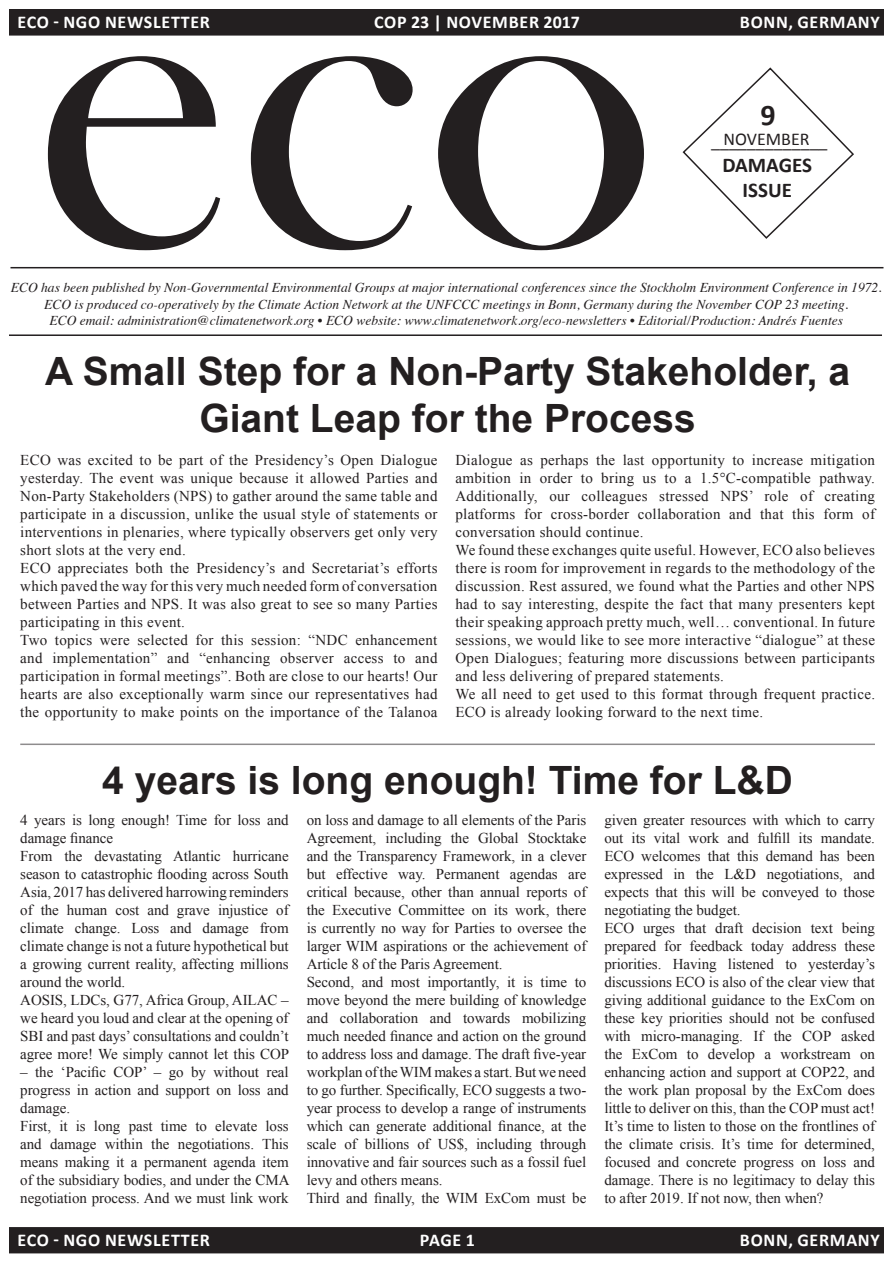
<style>
.page{position:relative;width:893px;height:1263px;background:#fff}
.page>*{position:absolute;margin:0;border:0;box-sizing:border-box;transform-origin:0 0}
.t1{font:450px "Bask Old Face";color:#231f20}
.t2{font:700 39px/46.8px "Arial";color:#231f20;text-align:center}
.t3{font:700 30px "Calibri";color:#231f20}
.t4{font:700 21px/25.2px "Calibri";color:#231f20;text-align:center}
.t5{font:700 18px "Calibri";letter-spacing:.04em;color:#fff}
.t6{font:18px "Calibri";color:#231f20}
.t7{font:15px/18px "Times New Roman";letter-spacing:-.005em;color:#231f20;text-align:justify}
.t8{font:15px/18px "Times New Roman";letter-spacing:.02em;color:#231f20}
.t9{font:italic 13.5px/16.2px "Times";color:#231f20;text-align:center}
</style>
<div class="page">
<div style="left:10px;top:1228px;width:873px;height:25px;background:#231f20"></div>
<div style="left:9px;top:1227px;width:875px;height:26px;border:2px solid #231f20"></div>
<hr style="left:10px;top:267px;width:873px;height:1px;background:#231f20">
<hr style="left:9px;top:334px;width:873px;height:2px;background:#231f20">
<svg style="left:682px;top:67px;width:172px;height:172px"></svg>
<div style="left:10px;top:10px;width:873px;height:25px;background:#231f20"></div>
<div style="left:9px;top:9px;width:875px;height:26px;border:2px solid #231f20"></div>
<hr style="left:20px;top:743px;width:855px;height:2px;background:#231f20">
<p class="t5" style="left:407px;top:10px;width:220px">20/CMP10, DECEMBER 2014</p>
<p class="t5" style="left:786px;top:10px;width:95px">LIMA, PERÚ</p>
<p class="t5" style="left:17px;top:10px;width:194px">ECO - NGO NEWSLETTER</p>
<p class="t5" style="left:374px;top:10px;width:207px">COP 23 | NOVEMBER 2017</p>
<p class="t5" style="left:740px;top:10px;width:141px">BONN, GERMANY</p>
<p class="t1" style="left:34px;top:-150px;width:625px">eco</p>
<p class="t3" style="left:760px;top:96px;width:17px">9</p>
<p class="t6" style="left:723px;top:127px;width:88px">NOVEMBER</p>
<p class="t6" style="left:711px;top:129px;width:118px">_____________</p>
<p class="t4" style="left:722px;top:152px;width:91px">DAMAGES<br>ISSUE</p>
<p class="t9" style="left:11px;top:279px;width:872px">ECO has been published by Non-Governmental Environmental Groups at major international conferences since the Stockholm Environment Conference in 1972.<br>ECO is produced co-operatively by the Climate Action Network at the UNFCCC meetings in Bonn, Germany during the November COP 23 meeting.</p>
<p class="t9" style="left:49px;top:311px;width:795px">ECO email: administration@climatenetwork.org • ECO website: www.climatenetwork.org/eco-newsletters • Editorial/Production: Andrés Fuentes</p>
<p class="t2" style="left:45px;top:349px;width:806px">A Small Step for a Non-Party Stakeholder, a<br>Giant Leap for the Process</p>
<p class="t7" style="left:455px;top:451px;width:421px">Dialogue as perhaps the last opportunity to increase mitigation ambition in order to bring us to a 1.5°C-compatible pathway.<br>Additionally, our colleagues stressed NPS’ role of creating platforms for cross-border collaboration and that this form of conversation should continue.</p>
<p class="t7" style="left:455px;top:541px;width:421px">We found these exchanges quite useful. However, ECO also believes there is room for improvement in regards to the methodology of the discussion. Rest assured, we found what the Parties and other NPS had to say interesting, despite the fact that many presenters kept their speaking approach pretty much, well… conventional. In future sessions, we would like to see more interactive “dialogue” at these Open Dialogues; featuring more discussions between participants and less delivering of prepared statements.</p>
<p class="t8" style="left:455px;top:685px;width:421px">We all need to get used to this format through frequent practice.<br>ECO is already looking forward to the next time.</p>
<p class="t7" style="left:20px;top:451px;width:419px">ECO was excited to be part of the Presidency’s Open Dialogue yesterday. The event was unique because it allowed Parties and Non-Party Stakeholders (NPS) to gather around the same table and participate in a discussion, unlike the usual style of statements or interventions in plenaries, where typically observers get only very short slots at the very end.</p>
<p class="t7" style="left:20px;top:559px;width:419px">ECO appreciates both the Presidency’s and Secretariat’s efforts which paved the way for this very much needed form of conversation between Parties and NPS. It was also great to see so many Parties participating in this event.</p>
<p class="t7" style="left:20px;top:631px;width:419px">Two topics were selected for this session: “NDC enhancement and implementation” and “enhancing observer access to and participation in formal meetings”. Both are close to our hearts! Our hearts are also exceptionally warm since our representatives had the opportunity to make points on the importance of the Talanoa</p>
<p class="t2" style="left:102px;top:758px;width:692px">4 years is long enough! Time for L&amp;D</p>
<p class="t7" style="left:20px;top:811px;width:270px">4 years is long enough! Time for loss and damage finance</p>
<p class="t7" style="left:20px;top:847px;width:270px">From the devastating Atlantic hurricane season to catastrophic flooding across South Asia, 2017 has delivered harrowing reminders of the human cost and grave injustice of climate change. Loss and damage from climate change is not a future hypothetical but a growing current reality, affecting millions around the world.</p>
<p class="t7" style="left:20px;top:991px;width:271px">AOSIS, LDCs, G77, Africa Group, AILAC – we heard you loud and clear at the opening of SBI and past days’ consultations and couldn’t agree more! We simply cannot let this COP</p>
<p class="t7" style="left:20px;top:1063px;width:270px">– the ‘Pacific COP’ – go by without real progress in action and support on loss and damage.</p>
<p class="t7" style="left:20px;top:1117px;width:271px">First, it is long past time to elevate loss and damage within the negotiations. This means making it a permanent agenda item of the subsidiary bodies, and under the CMA negotiation process. And we must link work</p>
<p class="t7" style="left:307px;top:811px;width:281px">on loss and damage to all elements of the Paris Agreement, including the Global Stocktake and the Transparency Framework, in a clever but effective way. Permanent agendas are critical because, other than annual reports of the Executive Committee on its work, there is currently no way for Parties to oversee the larger WIM aspirations or the achievement of Article 8 of the Paris Agreement.</p>
<p class="t7" style="left:307px;top:973px;width:281px">Second, and most importantly, it is time to move beyond the mere building of knowledge and collaboration and towards mobilizing much needed finance and action on the ground to address loss and damage. The draft five-year workplan of the WIM makes a start. But we need to go further. Specifically, ECO suggests a two&shy;year process to develop a range of instruments which can generate additional finance, at the scale of billions of US$, including through innovative and fair sources such as a fossil fuel levy and others means.</p>
<p class="t7" style="left:307px;top:1189px;width:281px">Third and finally, the WIM ExCom must be</p>
<p class="t7" style="left:604px;top:811px;width:272px">given greater resources with which to carry out its vital work and fulfill its mandate.<br>ECO welcomes that this demand has been expressed in the L&amp;D negotiations, and expects that this will be conveyed to those negotiating the budget.</p>
<p class="t7" style="left:604px;top:919px;width:272px">ECO urges that draft decision text being prepared for feedback today address these priorities. Having listened to yesterday’s discussions ECO is also of the clear view that giving additional guidance to the ExCom on these key priorities should not be confused with micro-managing. If the COP asked the ExCom to develop a workstream on enhancing action and support at COP22, and the work plan proposal by the ExCom does little to deliver on this, than the COP must act!</p>
<p class="t7" style="left:604px;top:1117px;width:272px">It’s time to listen to those on the frontlines of the climate crisis. It’s time for determined, focused and concrete progress on loss and damage. There is no legitimacy to delay this to after 2019. If not now, then when?</p>
<p class="t5" style="left:17px;top:1228px;width:194px">ECO - NGO NEWSLETTER</p>
<p class="t5" style="left:420px;top:1228px;width:56px">PAGE 1</p>
<p class="t5" style="left:740px;top:1228px;width:141px">BONN, GERMANY</p>
</div>
